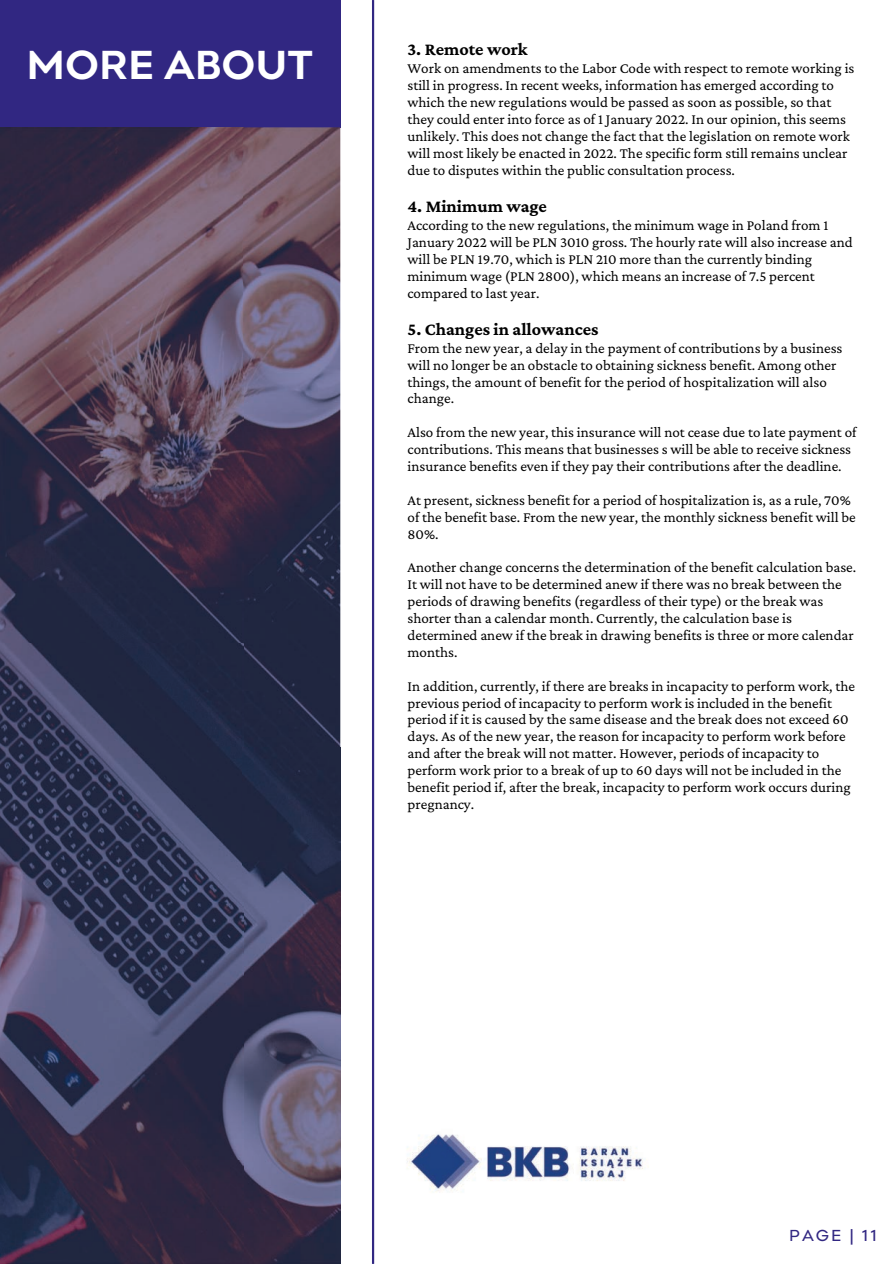
<style>
.page{position:relative;width:894px;height:1264px;background:#fff}
.page>*{position:absolute;margin:0;border:0;box-sizing:border-box;transform-origin:0 0}
.t1{font:700 42px "Point";color:#fff}
.t2{font:700 18px "Crimson Pro";color:#000}
.t3{font:16.5px "Point";letter-spacing:.12em;color:#312782}
.t4{font:15px/17px "Crimson Pro";color:#000}
</style>
<div class="page">
<div style="left:0;top:0;width:340px;height:127px;background:#312782"></div>
<hr style="left:372px;top:0;width:2px;height:1263px;background:#312782">
<img style="left:407px;top:1134px;width:236px;height:58px">
<img style="left:0;top:127px;width:340px;height:1136px">
<h1 class="t1" style="left:27px;top:38px;width:288px">MORE ABOUT</h1>
<p class="t2" style="left:407px;top:39px;width:122px">3. Remote work</p>
<p class="t4" style="left:407px;top:60px;width:448px">Work on amendments to the Labor Code with respect to remote working is still in progress. In recent weeks, information has emerged according to which the new regulations would be passed as soon as possible, so that they could enter into force as of 1 January 2022. In our opinion, this seems unlikely. This does not change the fact that the legislation on remote work will most likely be enacted in 2022. The specific form still remains unclear due to disputes within the public consultation process.</p>
<p class="t2" style="left:407px;top:196px;width:141px">4. Minimum wage</p>
<p class="t4" style="left:407px;top:216px;width:447px">According to the new regulations, the minimum wage in Poland from 1<br>January 2022 will be PLN 3010 gross. The hourly rate will also increase and will be PLN 19.70, which is PLN 210 more than the currently binding minimum wage (PLN 2800), which means an increase of 7.5 percent compared to last year.</p>
<p class="t2" style="left:407px;top:318px;width:192px">5. Changes in allowances</p>
<p class="t4" style="left:407px;top:339px;width:436px">From the new year, a delay in the payment of contributions by a business will no longer be an obstacle to obtaining sickness benefit. Among other things, the amount of benefit for the period of hospitalization will also change.</p>
<p class="t4" style="left:407px;top:423px;width:450px">Also from the new year, this insurance will not cease due to late payment of contributions. This means that businesses s will be able to receive sickness insurance benefits even if they pay their contributions after the deadline.</p>
<p class="t4" style="left:407px;top:491px;width:449px">At present, sickness benefit for a period of hospitalization is, as a rule, 70% of the benefit base. From the new year, the monthly sickness benefit will be<br>80%.</p>
<p class="t4" style="left:407px;top:559px;width:450px">Another change concerns the determination of the benefit calculation base.<br>It will not have to be determined anew if there was no break between the periods of drawing benefits (regardless of their type) or the break was shorter than a calendar month. Currently, the calculation base is determined anew if the break in drawing benefits is three or more calendar months.</p>
<p class="t4" style="left:407px;top:677px;width:449px">In addition, currently, if there are breaks in incapacity to perform work, the previous period of incapacity to perform work is included in the benefit period if it is caused by the same disease and the break does not exceed 60 days. As of the new year, the reason for incapacity to perform work before and after the break will not matter. However, periods of incapacity to perform work prior to a break of up to 60 days will not be included in the benefit period if, after the break, incapacity to perform work occurs during pregnancy.</p>
<p class="t3" style="left:789px;top:1224px;width:90px">PAGE | 11</p>
</div>
